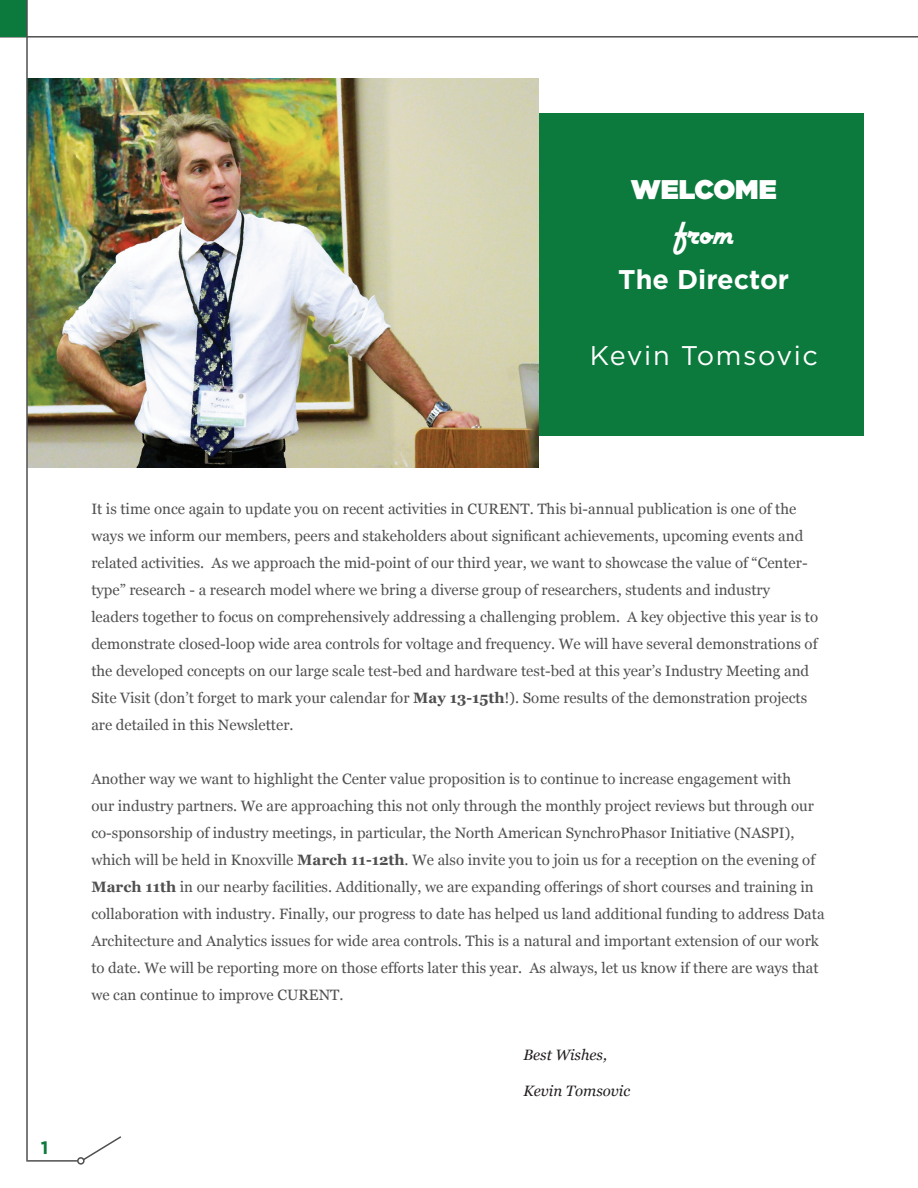
<style>
.page{position:relative;width:918px;height:1188px;background:#fff}
.page>*{position:absolute;margin:0;border:0;box-sizing:border-box;transform-origin:0 0}
.t1{font:36px "Airstream";color:#fff}
.t2{font:27px "Gotham";letter-spacing:.06em;color:#fff}
.t3{font:700 27px "Gotham";color:#fff}
.t4{font:900 27px "Gotham";color:#fff}
.t5{font:700 18px "Gotham";color:#0c793d}
.t6{font:15px/27px "Georgia";color:#504f4f}
.t7{font:italic 15px "Georgia";color:#231f20}
.s1{font-weight:700}
</style>
<div class="page">
<div style="left:158px;top:113px;width:706px;height:323px;background:#0c793d"></div>
<img style="left:28px;top:78px;width:510px;height:389px">
<hr style="left:0;top:36px;width:918px;height:2px;background:#504f4f">
<div style="left:0;top:0;width:26px;height:36px;background:#0c793d"></div>
<hr style="left:26px;top:0;width:2px;height:1160px;background:#504f4f">
<svg style="left:84px;top:1136px;width:38px;height:24px"></svg>
<hr style="left:26px;top:1160px;width:52px;height:2px;background:#504f4f">
<div style="left:77px;top:1157px;width:8px;height:8px;border:2px solid #504f4f;border-radius:50%"></div>
<h2 class="t4" style="left:631px;top:170px;width:147px">WELCOME</h2>
<h1 class="t1" style="left:674px;top:216px;width:62px">from</h1>
<h2 class="t3" style="left:618px;top:262px;width:172px">The Director</h2>
<h2 class="t2" style="left:590px;top:338px;width:230px">Kevin Tomsovic</h2>
<p class="t5" style="left:41px;top:1135px;width:9px">1</p>
<p class="t6" style="left:91px;top:496px;width:728px">It is time once again to update you on recent activities in CURENT. This bi-annual publication is one of the ways we inform our members, peers and stakeholders about significant achievements, upcoming events and related activities. As we approach the mid-point of our third year, we want to showcase the value of “Center&shy;type” research - a research model where we bring a diverse group of researchers, students and industry leaders together to focus on comprehensively addressing a challenging problem. A key objective this year is to demonstrate closed-loop wide area controls for voltage and frequency. We will have several demonstrations of the developed concepts on our large scale test-bed and hardware test-bed at this year’s Industry Meeting and Site Visit (don’t forget to mark your calendar for <span class="s1">May 13-15th</span>!). Some results of the demonstration projects are detailed in this Newsletter.</p>
<p class="t6" style="left:91px;top:766px;width:735px">Another way we want to highlight the Center value proposition is to continue to increase engagement with<br>our industry partners. We are approaching this not only through the monthly project reviews but through our co-sponsorship of industry meetings, in particular, the North American SynchroPhasor Initiative (NASPI), which will be held in Knoxville <span class="s1">March 11-12th</span>. We also invite you to join us for a reception on the evening of <span class="s1">March 11th</span> in our nearby facilities. Additionally, we are expanding offerings of short courses and training in collaboration with industry. Finally, our progress to date has helped us land additional funding to address Data Architecture and Analytics issues for wide area controls. This is a natural and important extension of our work to date. We will be reporting more on those efforts later this year. As always, let us know if there are ways that we can continue to improve CURENT.</p>
<p class="t7" style="left:523px;top:1046px;width:85px">Best Wishes,</p>
<p class="t7" style="left:523px;top:1082px;width:108px">Kevin Tomsovic</p>
</div>
